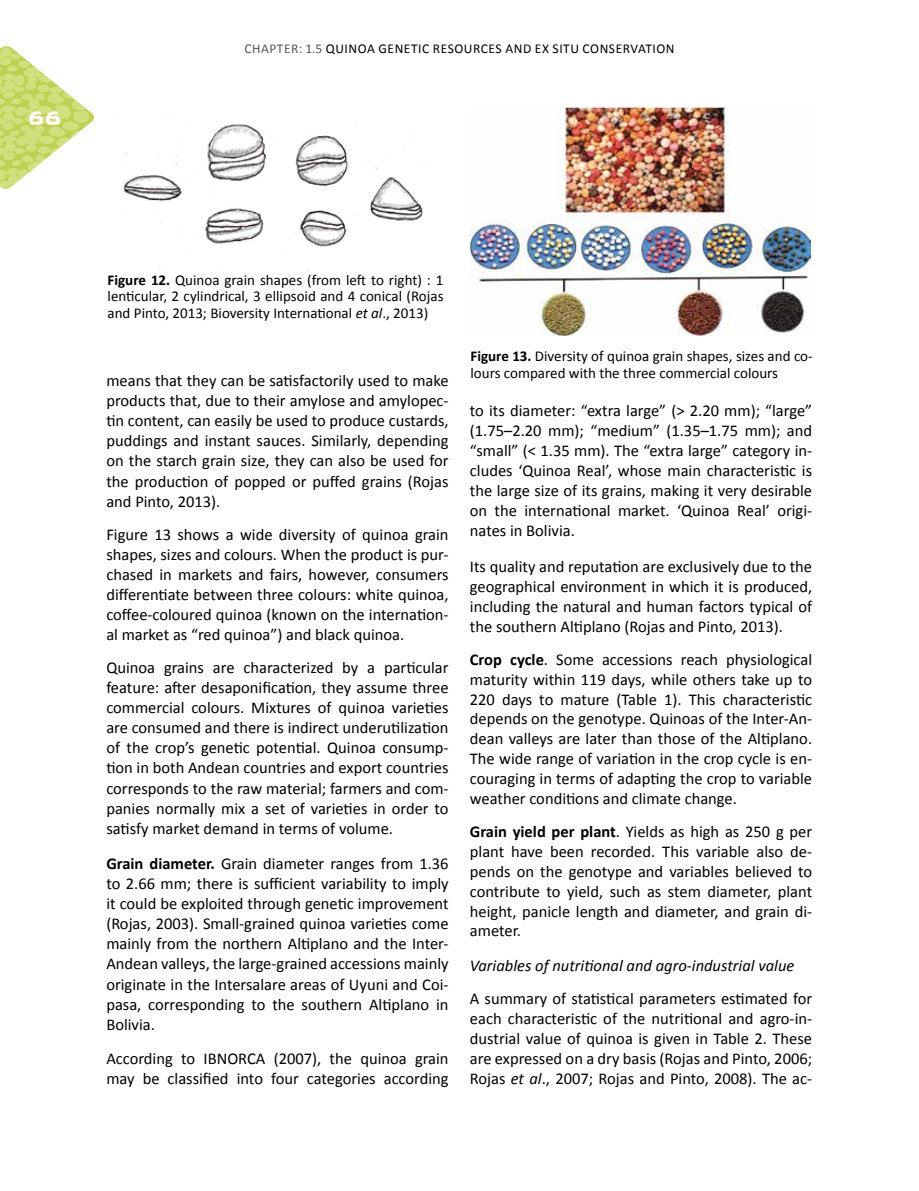
<style>
.page{position:relative;width:919px;height:1191px;background:#fff}
.page>*{position:absolute;margin:0;border:0;box-sizing:border-box;transform-origin:0 0}
.t1{font:300 22.5px "Bank Gothic BT";color:#fff}
.t2{font:16.5px/20.1px "Calibri";color:#000;text-align:justify}
.t3{font:italic 16.5px "Calibri";color:#000}
.t4{font:15px/16.5px "Calibri";color:#000}
.t5{font:13.5px "Calibri";letter-spacing:.04em;color:#000}
.s1{color:#58585a}
.s2{font-weight:700}
.s3{font-style:italic}
</style>
<div class="page">
<svg style="left:0;top:46px;width:94px;height:143px"></svg>
<img style="left:123px;top:121px;width:300px;height:150px">
<img style="left:470px;top:108px;width:340px;height:227px">
<h1 class="t1" style="left:28px;top:106px;width:35px">66</h1>
<p class="t5" style="left:244px;top:40px;width:143px"><span class="s1">CHAPTER: 1.5</span> QUINOA genetic</p>
<p class="t5" style="left:433px;top:40px;width:9px">resources</p>
<p class="t5" style="left:505px;top:40px;width:10px">and</p>
<p class="t5" style="left:535px;top:40px;width:25px">ex situ</p>
<p class="t5" style="left:582px;top:40px;width:9px">conservation</p>
<p class="t4" style="left:108px;top:271px;width:337px;text-align:justify"><span class="s2">Figure 12.</span> Quinoa grain shapes (from left to right) : 1 lenticular, 2 cylindrical, 3 ellipsoid and 4 conical (Rojas and Pinto, 2013; Bioversity International <span class="s3">et al</span>., 2013)</p>
<p class="t2" style="left:106px;top:370px;width:344px">means that they can be satisfactorily used to make products that, due to their amylose and amylopec&shy;tin content, can easily be used to produce custards, puddings and instant sauces. Similarly, depending on the starch grain size, they can also be used for the production of popped or puffed grains (Rojas and Pinto, 2013).</p>
<p class="t2" style="left:106px;top:524px;width:344px">Figure 13 shows a wide diversity of quinoa grain shapes, sizes and colours. When the product is pur&shy;chased in markets and fairs, however, consumers differentiate between three colours: white quinoa, coffee-coloured quinoa (known on the internation&shy;al market as “red quinoa”) and black quinoa.</p>
<p class="t2" style="left:106px;top:657px;width:344px">Quinoa grains are characterized by a particular feature: after desaponification, they assume three commercial colours. Mixtures of quinoa varieties are consumed and there is indirect underutilization of the crop’s genetic potential. Quinoa consump&shy;tion in both Andean countries and export countries corresponds to the raw material; farmers and com&shy;panies normally mix a set of varieties in order to satisfy market demand in terms of volume.</p>
<p class="t2" style="left:106px;top:853px;width:344px"><span class="s2">Grain diameter.</span> Grain diameter ranges from 1.36 to 2.66 mm; there is sufficient variability to imply it could be exploited through genetic improvement (Rojas, 2003). Small-grained quinoa varieties come mainly from the northern Altiplano and the Inter-Andean valleys, the large-grained accessions mainly originate in the Intersalare areas of Uyuni and Coi&shy;pasa, corresponding to the southern Altiplano in Bolivia.</p>
<p class="t2" style="left:106px;top:1048px;width:344px">According to IBNORCA (2007), the quinoa grain may be classified into four categories according</p>
<p class="t4" style="left:470px;top:348px;width:344px"><span class="s2">Figure 13.</span> Diversity of quinoa grain shapes, sizes and co&shy;lours compared with the three commercial colours</p>
<p class="t2" style="left:470px;top:400px;width:344px">to its diameter: “extra large” (&gt; 2.20 mm); “large” (1.75–2.20 mm); “medium” (1.35–1.75 mm); and “small” (&lt; 1.35 mm). The “extra large” category in&shy;cludes ‘Quinoa Real’, whose main characteristic is the large size of its grains, making it very desirable on the international market. ‘Quinoa Real’ origi&shy;nates in Bolivia.</p>
<p class="t2" style="left:470px;top:557px;width:344px">Its quality and reputation are exclusively due to the geographical environment in which it is produced, including the natural and human factors typical of the southern Altiplano (Rojas and Pinto, 2013).</p>
<p class="t2" style="left:470px;top:649px;width:344px"><span class="s2">Crop cycle</span>. Some accessions reach physiological maturity within 119 days, while others take up to 220 days to mature (Table 1). This characteristic depends on the genotype. Quinoas of the Inter-An&shy;dean valleys are later than those of the Altiplano.<br>The wide range of variation in the crop cycle is en&shy;couraging in terms of adapting the crop to variable weather conditions and climate change.</p>
<p class="t2" style="left:470px;top:821px;width:344px"><span class="s2">Grain yield per plant</span>. Yields as high as 250 g per plant have been recorded. This variable also de&shy;pends on the genotype and variables believed to contribute to yield, such as stem diameter, plant height, panicle length and diameter, and grain di&shy;ameter.</p>
<p class="t3" style="left:470px;top:954px;width:326px">Variables of nutritional and agro-industrial value</p>
<p class="t2" style="left:470px;top:988px;width:344px">A summary of statistical parameters estimated for each characteristic of the nutritional and agro-in&shy;dustrial value of quinoa is given in Table 2. These are expressed on a dry basis (Rojas and Pinto, 2006; Rojas <span class="s3">et al</span>., 2007; Rojas and Pinto, 2008). The ac-</p>
</div>
